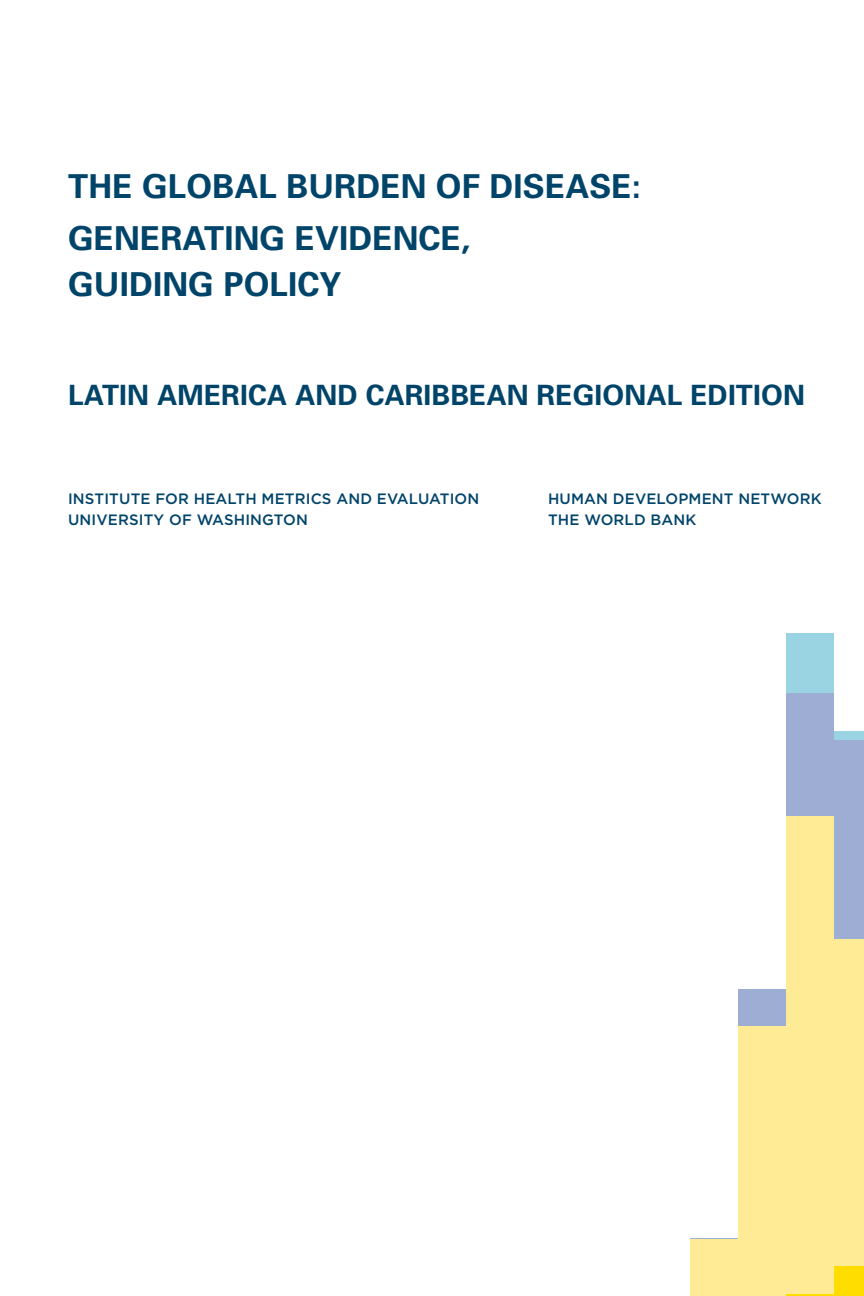
<style>
.page{position:relative;width:864px;height:1296px;background:#fff}
.page>*{position:absolute;margin:0;border:0;box-sizing:border-box;transform-origin:0 0}
.t1{font:700 33px/52.6px "Univers";letter-spacing:.005em;color:#00446a}
.t2{font:700 28px "Univers";letter-spacing:.005em;color:#00446a}
.t3{font:500 15px/21px "Gotham";letter-spacing:.01em;color:#00446a}
</style>
<div class="page">
<div style="left:690px;top:1239px;width:48px;height:57px;background:#ffeb95"></div>
<hr style="left:690px;top:1239px;width:48px;height:1px;background:#9dadd4">
<div style="left:738px;top:1026px;width:48px;height:270px;background:#ffeb95"></div>
<div style="left:738px;top:989px;width:48px;height:37px;background:#9dadd4"></div>
<hr style="left:786px;top:1294px;width:48px;height:2px;background:#fd0">
<div style="left:786px;top:816px;width:48px;height:478px;background:#ffeb95"></div>
<div style="left:786px;top:693px;width:48px;height:123px;background:#9dadd4"></div>
<div style="left:786px;top:633px;width:48px;height:60px;background:#9ad4e3"></div>
<div style="left:834px;top:1265px;width:30px;height:31px;background:#fd0"></div>
<div style="left:834px;top:939px;width:30px;height:326px;background:#ffeb95"></div>
<div style="left:834px;top:739px;width:30px;height:200px;background:#9dadd4"></div>
<div style="left:834px;top:731px;width:30px;height:8px;background:#9ad4e3"></div>
<p class="t1" style="left:68px;top:160px;width:575px">THE GLOBAL BURDEN OF DISEASE:<br>GENERATING EVIDENCE,</p>
<p class="t1" style="left:68px;top:258px;width:275px">GUIDING POLICY</p>
<p class="t2" style="left:68px;top:378px;width:154px">LATIN AMERICA</p>
<p class="t2" style="left:295px;top:378px;width:22px">AND</p>
<p class="t2" style="left:366px;top:378px;width:19px">CARIBBEAN</p>
<p class="t2" style="left:537px;top:378px;width:77px">REGIONAL</p>
<p class="t2" style="left:690px;top:378px;width:80px">EDITION</p>
<p class="t3" style="left:68px;top:487px;width:413px">INSTITUTE FOR HEALTH METRICS AND EVALUATION<br>UNIVERSITY OF WASHINGTON</p>
<p class="t3" style="left:548px;top:487px;width:275px">HUMAN DEVELOPMENT NETWORK<br>THE WORLD BANK</p>
</div>
